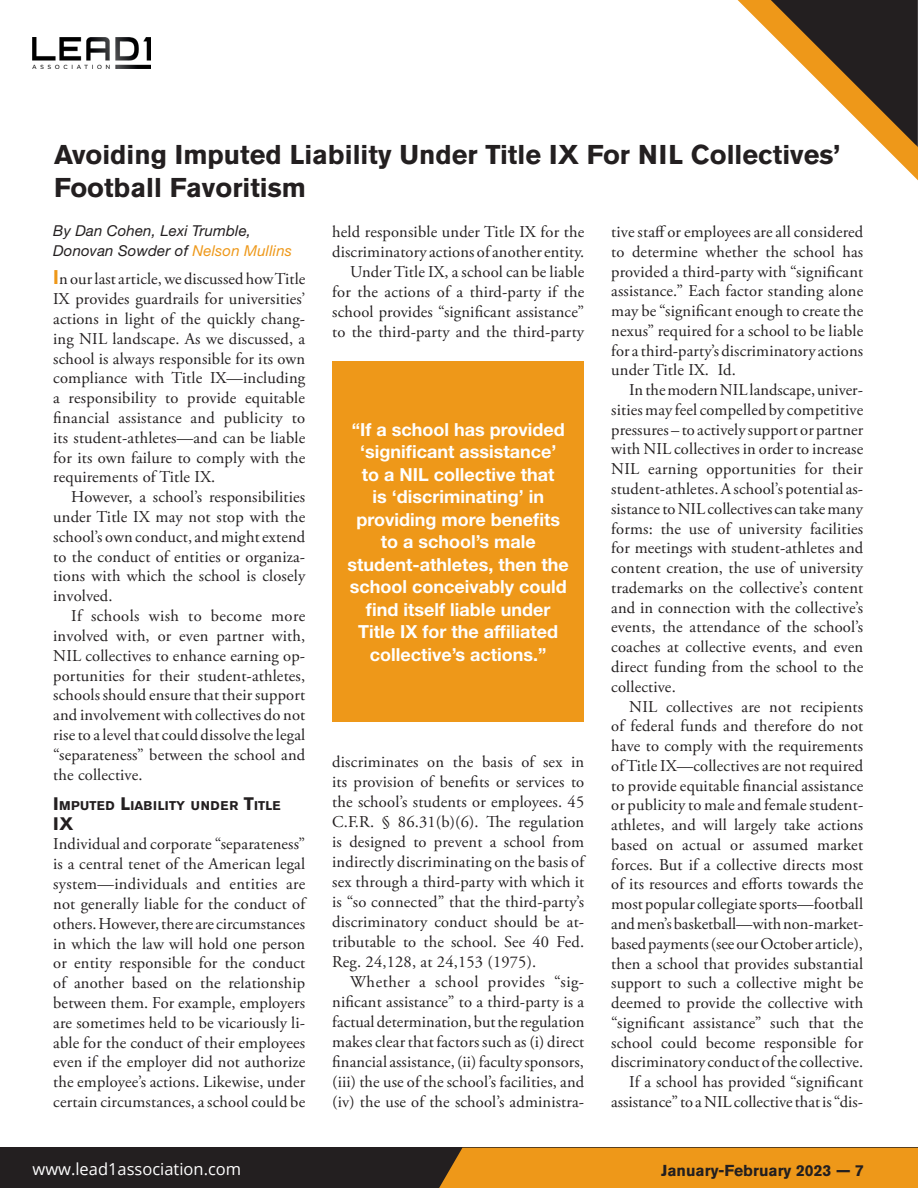
<style>
.page{position:relative;width:918px;height:1188px;background:#fff}
.page>*{position:absolute;margin:0;border:0;box-sizing:border-box;transform-origin:0 0}
.Head_1{font:700 27px/32.4px "Akzidenz Grotesk Std";color:#231f20}
.Quote_box{font:700 18px/22.5px "Helvetica Neue LT Std";color:#fff;text-align:center}
.Subhead{font:700 18px "Akzidenz Grotesk Std";color:#231f20}
.Body_text{font:16.5px/19.8px "Adobe Garamond Pro";letter-spacing:.01em;color:#231f20;text-align:justify}
.Body_First{font:16.5px/19.8px "Adobe Garamond Pro";letter-spacing:.01em;color:#231f20;text-align:justify}
.Body_First_with_IC{font:16.5px/19.8px "Adobe Garamond Pro";letter-spacing:.01em;color:#231f20;text-align:justify}
.t1{font:16.5px "Open Sans";color:#fff}
.t2{font:700 15.75px "Akzidenz Grotesk Std";color:#231f20}
.Byline{font:italic 15px/19.8px "Helvetica Neue LT Std";letter-spacing:.01em;color:#231f20}
.Subhead-2{font:700 12.6px "Akzidenz Grotesk Std";letter-spacing:.055em;color:#231f20}
.s1{color:#ee9819}
.s2{font-family:"Helvetica Neue LT Std";font-weight:700;font-size:19.5px;color:#ee9819}
.s3{font-size:18px}
</style>
<div class="page">
<div style="left:0;top:1148px;width:918px;height:40px;background:#231f20"></div>
<div style="left:439px;top:1148px;width:479px;height:40px;background:#ee9819"></div>
<svg style="left:738px;top:0;width:180px;height:180px"></svg>
<img style="left:33px;top:37px;width:118px;height:32px">
<div style="left:332px;top:362px;width:252px;height:360px;background:#ee9819"></div>
<p class="Head_1" style="left:54px;top:139px;width:788px">Avoiding Imputed Liability Under Title IX For NIL Collectives’<br>Football Favoritism</p>
<p class="Byline" style="left:53px;top:220px;width:240px">By Dan Cohen, Lexi Trumble,<br>Donovan Sowder of <span class="s1">Nelson Mullins</span></p>
<p class="Body_First_with_IC" style="left:53px;top:270px;width:254px"><span class="s2">I</span>n our last article, we discussed how Title IX provides guardrails for universities’ actions in light of the quickly chang&shy;ing NIL landscape. As we discussed, a school is always responsible for its own compliance with Title IX—including a responsibility to provide equitable financial assistance and publicity to its student-athletes—and can be liable for its own failure to comply with the requirements of Title IX.</p>
<p class="Body_text" style="left:53px;top:488px;width:254px;text-indent:18px">However, a school’s responsibilities under Title IX may not stop with the school’s own conduct, and might extend to the conduct of entities or organiza&shy;tions with which the school is closely involved.</p>
<p class="Body_text" style="left:53px;top:607px;width:254px;text-indent:18px">If schools wish to become more involved with, or even partner with, NIL collectives to enhance earning op&shy;portunities for their student-athletes, schools should ensure that their support and involvement with collectives do not rise to a level that could dissolve the legal “separateness” between the school and the collective.</p>
<p class="Subhead-2" style="left:53px;top:798px;width:229px"><span class="s3">I</span>MPUTED <span class="s3">L</span>IABILITY UNDER <span class="s3">T</span>ITLE</p>
<p class="Subhead" style="left:53px;top:813px;width:22px">IX</p>
<p class="Body_First" style="left:53px;top:835px;width:254px">Individual and corporate “separateness” is a central tenet of the American legal system—individuals and entities are not generally liable for the conduct of others. However, there are circumstances in which the law will hold one person or entity responsible for the conduct of another based on the relationship between them. For example, employers are sometimes held to be vicariously li&shy;able for the conduct of their employees even if the employer did not authorize the employee’s actions. Likewise, under certain circumstances, a school could be</p>
<p class="Body_First" style="left:332px;top:222px;width:254px">held responsible under Title IX for the discriminatory actions of another entity.</p>
<p class="Body_text" style="left:332px;top:262px;width:254px;text-indent:18px">Under Title IX, a school can be liable for the actions of a third-party if the school provides “significant assistance” to the third-party and the third-party</p>
<p class="Quote_box" style="left:348px;top:418px;width:223px">“If a school has provided ‘significant assistance’<br>to a NIL collective that<br>is ‘discriminating’ in providing more benefits to a school’s male student-athletes, then the school conceivably could find itself liable under<br>Title IX for the affiliated collective’s actions.”</p>
<p class="Body_text" style="left:332px;top:752px;width:254px">discriminates on the basis of sex in its provision of benefits or services to the school’s students or employees. 45<br>C.F.R. § 86.31(b)(6). The regulation is designed to prevent a school from indirectly discriminating on the basis of sex through a third-party with which it is “so connected” that the third-party’s discriminatory conduct should be at&shy;tributable to the school. See 40 Fed.<br>Reg. 24,128, at 24,153 (1975).</p>
<p class="Body_text" style="left:332px;top:972px;width:254px;text-indent:18px">Whether a school provides “sig&shy;nificant assistance” to a third-party is a factual determination, but the regulation makes clear that factors such as (i) direct financial assistance, (ii) faculty sponsors, (iii) the use of the school’s facilities, and (iv) the use of the school’s administra-</p>
<p class="Body_text" style="left:611px;top:222px;width:254px">tive staff or employees are all considered to determine whether the school has provided a third-party with “significant assistance.” Each factor standing alone may be “significant enough to create the nexus” required for a school to be liable for a third-party’s discriminatory actions under Title IX. Id.</p>
<p class="Body_text" style="left:611px;top:381px;width:254px;text-indent:18px">In the modern NIL landscape, univer&shy;sities may feel compelled by competitive pressures – to actively support or partner with NIL collectives in order to increase NIL earning opportunities for their student-athletes. A school’s potential as&shy;sistance to NIL collectives can take many forms: the use of university facilities for meetings with student-athletes and content creation, the use of university trademarks on the collective’s content and in connection with the collective’s events, the attendance of the school’s coaches at collective events, and even direct funding from the school to the collective.</p>
<p class="Body_text" style="left:611px;top:697px;width:254px;text-indent:18px">NIL collectives are not recipients of federal funds and therefore do not have to comply with the requirements of Title IX—collectives are not required to provide equitable financial assistance or publicity to male and female student&shy;athletes, and will largely take actions based on actual or assumed market forces. But if a collective directs most of its resources and efforts towards the most popular collegiate sports—football and men’s basketball—with non-market&shy;based payments (see our October article), then a school that provides substantial support to such a collective might be deemed to provide the collective with “significant assistance” such that the school could become responsible for discriminatory conduct of the collective.</p>
<p class="Body_text" style="left:611px;top:1073px;width:254px;text-align:right">If a school has provided “significant assistance” to a NIL collective that is “dis-</p>
<p class="t1" style="left:33px;top:1157px;width:210px">www.lead1association.com</p>
<p class="t2" style="left:661px;top:1162px;width:204px">January-February 2023 — 7</p>
</div>
